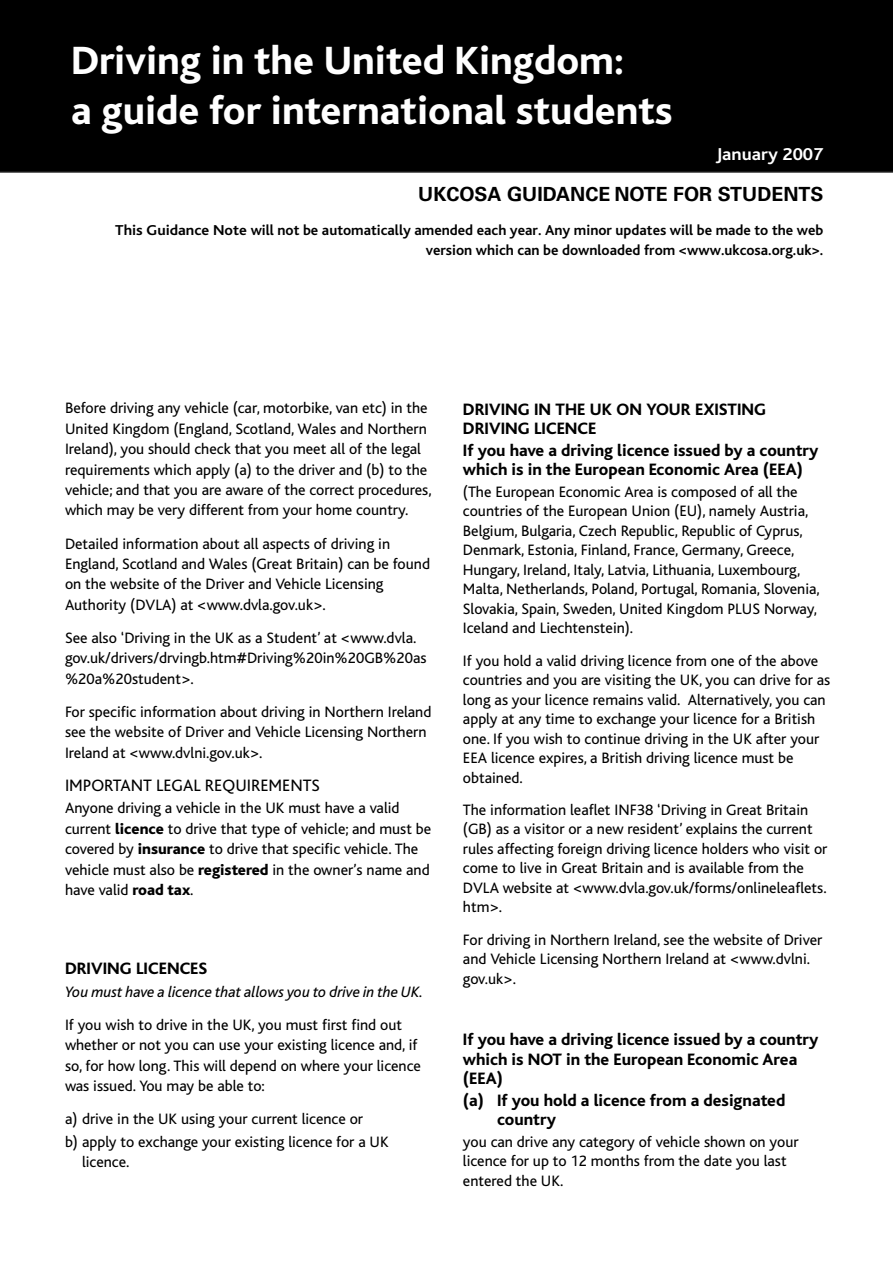
<style>
.page{position:relative;width:893px;height:1263px;background:#fff}
.page>*{position:absolute;margin:0;border:0;box-sizing:border-box;transform-origin:0 0}
.t1{font:800 41.25px/49.5px "Bliss";color:#fff}
.t2{font:700 19.5px "Univers";color:#000}
.t3{font:700 18px "Bliss";color:#fff;scale:1.05 1}
.t4{font:800 17.25px/19.5px "Bliss";color:#000}
.t5{font:17.25px "Bliss";color:#000}
.t6{font:15.75px/19.5px "Bliss";color:#000}
.t7{font:italic 15.75px "Bliss";color:#000}
.t8{font:700 15px/20.4px "Bliss";color:#000;text-align:right;scale:1.05 1}
.s1{font-weight:800}
</style>
<div class="page">
<div style="left:0;top:0;width:893px;height:173px;background:#000"></div>
<hr style="left:67px;top:57px;width:759px;height:1px;background:#000">
<h1 class="t1" style="left:71px;top:41px;width:603px">Driving in the United Kingdom:<br>a guide for international students</h1>
<p class="t3" style="left:716px;top:148px;width:104px">January 2007</p>
<p class="t2" style="left:418px;top:187px;width:407px">UKCOSA GUIDANCE NOTE FOR STUDENTS</p>
<p class="t8" style="left:115px;top:221px;width:676px">This Guidance Note will not be automatically amended each year. Any minor updates will be made to the web version which can be downloaded from &lt;www.ukcosa.org.uk&gt;.</p>
<p class="t6" style="left:65px;top:400px;width:368px;line-height:20.4px">Before driving any vehicle (car, motorbike, van etc) in the United Kingdom (England, Scotland, Wales and Northern Ireland), you should check that you meet all of the legal requirements which apply (a) to the driver and (b) to the vehicle; and that you are aware of the correct procedures, which may be very different from your home country.</p>
<p class="t6" style="left:65px;top:535px;width:366px;line-height:20.4px">Detailed information about all aspects of driving in England, Scotland and Wales (Great Britain) can be found on the website of the Driver and Vehicle Licensing Authority (DVLA) at &lt;www.dvla.gov.uk&gt;.</p>
<p class="t6" style="left:65px;top:629px;width:363px;line-height:20.4px">See also ‘Driving in the UK as a Student’ at &lt;www.dvla. gov.uk/drivers/drvingb.htm#Driving%20in%20GB%20as %20a%20student&gt;.</p>
<p class="t6" style="left:65px;top:703px;width:368px;line-height:20.4px">For specific information about driving in Northern Ireland see the website of Driver and Vehicle Licensing Northern<br>Ireland at &lt;www.dvlni.gov.uk&gt;.</p>
<p class="t5" style="left:65px;top:779px;width:256px">IMPORTANT LEGAL REQUIREMENTS</p>
<p class="t6" style="left:65px;top:800px;width:368px;line-height:20.4px">Anyone driving a vehicle in the UK must have a valid current <span class="s1">licence</span> to drive that type of vehicle; and must be covered by <span class="s1">insurance</span> to drive that specific vehicle. The vehicle must also be <span class="s1">registered</span> in the owner’s name and have valid <span class="s1">road tax</span>.</p>
<p class="t4" style="left:65px;top:961px;width:144px">DRIVING LICENCES</p>
<p class="t7" style="left:65px;top:986px;width:360px">You must have a licence that allows you to drive in the UK.</p>
<p class="t6" style="left:65px;top:1016px;width:357px;line-height:20.4px">If you wish to drive in the UK, you must first find out whether or not you can use your existing licence and, if so, for how long. This will depend on where your licence was issued. You may be able to:</p>
<p class="t6" style="left:65px;top:1109px;width:325px;line-height:22.5px">a) drive in the UK using your current licence or<br>b) apply to exchange your existing licence for a UK</p>
<p class="t6" style="left:82px;top:1154px;width:49px">licence.</p>
<p class="t4" style="left:463px;top:401px;width:305px">DRIVING IN THE UK ON YOUR EXISTING<br>DRIVING LICENCE</p>
<p class="t4" style="left:463px;top:442px;width:357px">If you have a driving licence issued by a country which is in the European Economic Area (EEA)</p>
<p class="t6" style="left:463px;top:484px;width:358px">(The European Economic Area is composed of all the countries of the European Union (EU), namely Austria, Belgium, Bulgaria, Czech Republic, Republic of Cyprus, Denmark, Estonia, Finland, France, Germany, Greece, Hungary, Ireland, Italy, Latvia, Lithuania, Luxembourg, Malta, Netherlands, Poland, Portugal, Romania, Slovenia, Slovakia, Spain, Sweden, United Kingdom PLUS Norway, Iceland and Liechtenstein).</p>
<p class="t6" style="left:463px;top:652px;width:369px">If you hold a valid driving licence from one of the above countries and you are visiting the UK, you can drive for as long as your licence remains valid. Alternatively, you can apply at any time to exchange your licence for a British one. If you wish to continue driving in the UK after your EEA licence expires, a British driving licence must be obtained.</p>
<p class="t6" style="left:463px;top:802px;width:366px">The information leaflet INF38 ‘Driving in Great Britain (GB) as a visitor or a new resident’ explains the current rules affecting foreign driving licence holders who visit or come to live in Great Britain and is available from the DVLA website at &lt;www.dvla.gov.uk/forms/onlineleaflets. htm&gt;.</p>
<p class="t6" style="left:463px;top:931px;width:361px">For driving in Northern Ireland, see the website of Driver and Vehicle Licensing Northern Ireland at &lt;www.dvlni. gov.uk&gt;.</p>
<p class="t4" style="left:463px;top:1032px;width:357px">If you have a driving licence issued by a country which is NOT in the European Economic Area (EEA)</p>
<p class="t4" style="left:497px;top:1092px;width:290px;text-indent:-34px">(a) If you hold a licence from a designated country</p>
<p class="t6" style="left:463px;top:1134px;width:337px">you can drive any category of vehicle shown on your licence for up to 12 months from the date you last entered the UK.</p>
</div>
